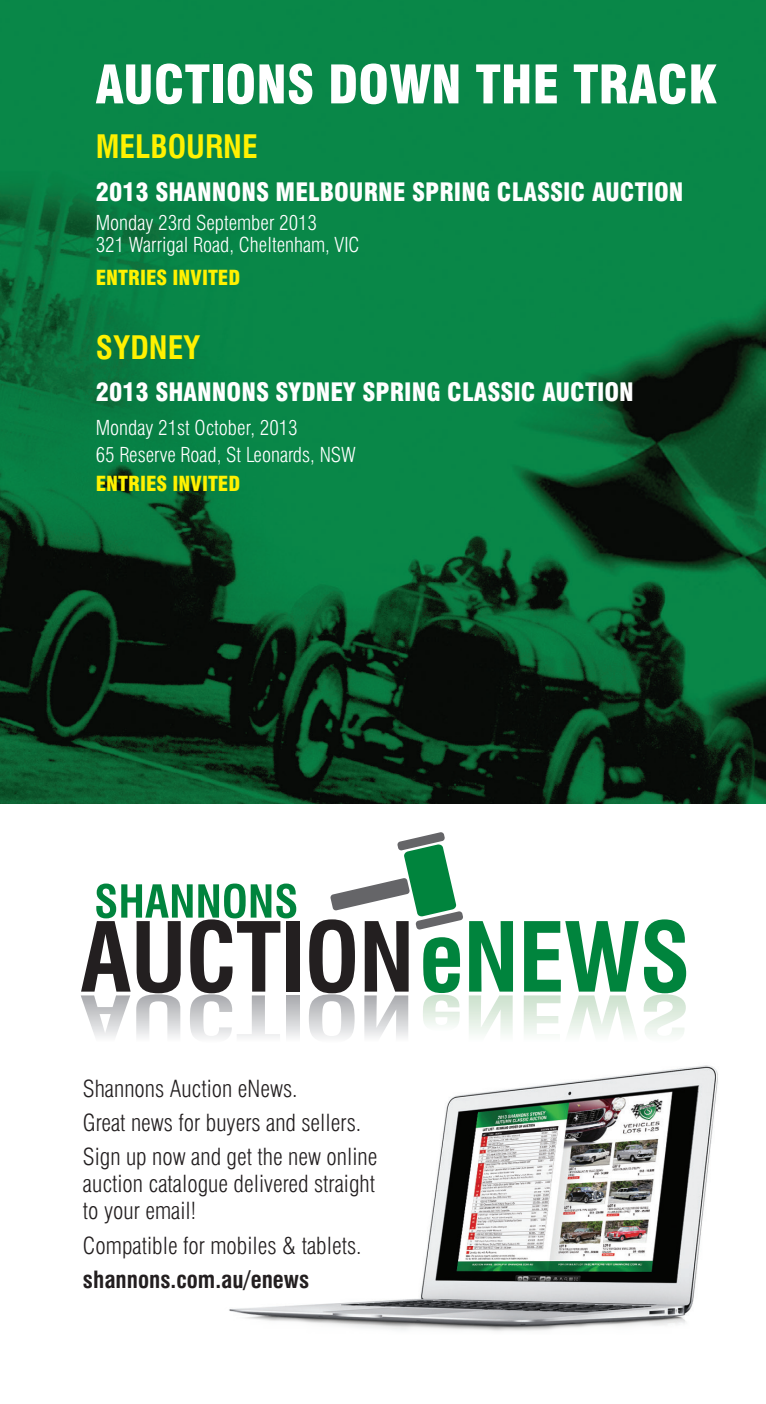
<style>
.page{position:relative;width:766px;height:1404px;background:#fff}
.page>*{position:absolute;margin:0;border:0;box-sizing:border-box;transform-origin:0 0}
.t1{font:900 condensed 51.75px "Swiss 721 BT";color:#fff}
.t2{font:700 condensed 31.5px "Swiss 721 BT";color:#fff101}
.t3{font:900 condensed 24.75px "Swiss 721 BT";color:#fff}
.t4{font:300 condensed 23.18px/34.2px "Swiss 721 BT";color:#231f20}
.t5{font:700 condensed 23.18px "Swiss 721 BT";color:#231f20}
.t6{font:300 condensed 20.25px/22.5px "Swiss 721 BT";color:#fff}
.t7{font:900 condensed 20.25px "Swiss 721 BT";color:#fff101}
</style>
<div class="page">
<img style="left:229px;top:1065px;width:489px;height:266px">
<img style="left:0;top:0;width:765px;height:803px">
<div style="left:286px;top:921px;width:13px;height:70px;background:#231f20"></div>
<svg style="left:81px;top:883px;width:215px;height:155px"></svg>
<svg style="left:286px;top:995px;width:13px;height:43px"></svg>
<svg style="left:523px;top:919px;width:163px;height:116px"></svg>
<svg style="left:309px;top:832px;width:204px;height:206px"></svg>
<h1 class="t1" style="left:95px;top:53px;width:622px">AUCTIONS DOWN THE TRACK</h1>
<h2 class="t2" style="left:96px;top:128px;width:163px">MELBOURNE</h2>
<p class="t3" style="left:96px;top:177px;width:589px">2013 SHANNONS MELBOURNE SPRING CLASSIC AUCTION</p>
<p class="t6" style="left:96px;top:211px;width:265px">Monday 23rd September 2013<br>321 Warrigal Road, Cheltenham, VIC</p>
<p class="t7" style="left:96px;top:265px;width:22px">ENTRIES</p>
<p class="t7" style="left:172px;top:265px;width:69px">INVITED</p>
<h2 class="t2" style="left:96px;top:328px;width:106px">sydney</h2>
<p class="t3" style="left:96px;top:377px;width:539px">2013 SHANNONS SYDNEY SPRING CLASSIC AUCTION</p>
<p class="t6" style="left:96px;top:414px;width:261px;line-height:27px">Monday 21st October, 2013<br>65 Reserve Road, St Leonards, NSW</p>
<p class="t7" style="left:96px;top:471px;width:22px">ENTRIES</p>
<p class="t7" style="left:172px;top:471px;width:69px">INVITED</p>
<p class="t4" style="left:83px;top:1071px;width:296px">Shannons Auction eNews.<br>Great news for buyers and sellers.<br>Sign up now and get the new online</p>
<p class="t4" style="left:83px;top:1170px;width:293px;line-height:27px">auction catalogue delivered straight to your email!</p>
<p class="t4" style="left:83px;top:1227px;width:280px">Compatible for mobiles &amp; tablets.</p>
<p class="t5" style="left:83px;top:1265px;width:228px">shannons.com.au/enews</p>
</div>
